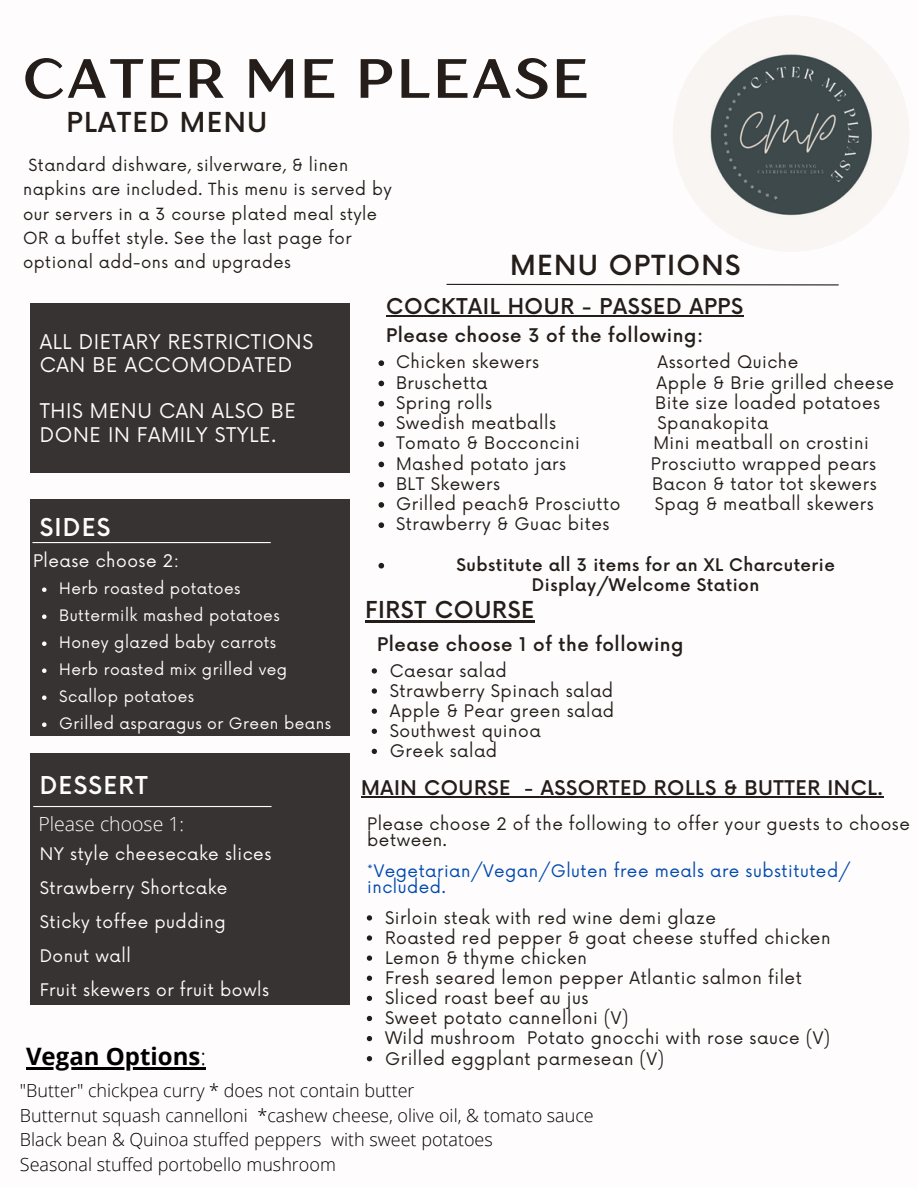
<style>
.page{position:relative;width:918px;height:1188px;background:#fff}
.page>*{position:absolute;margin:0;border:0;box-sizing:border-box;transform-origin:0 0}
.t1{font:700 55.2px "TT Drugs";letter-spacing:.06em;color:#241d19}
.t2{font:500 27px "Now";letter-spacing:.05em;color:#241d19}
.t3{font:500 26.85px "Now";letter-spacing:.05em;color:#241d19}
.t4{font:700 24px "Open Sans";color:#000}
.t5{font:500 24px "Now";letter-spacing:.05em;color:#fefcfd}
.t6{font:500 22.8px "Now";letter-spacing:.03em;color:#241d19}
.t7{font:500 21.3px "Now";letter-spacing:.03em;color:#241d19}
.t8{font:19.8px/23.2px "Now";letter-spacing:.03em;color:#fefcfd}
.t9{font:500 19.8px "Now";letter-spacing:.03em;color:#241d19}
.t10{font:300 19.5px "Open Sans";color:#fefcfd}
.t11{font:500 18.3px "Now";letter-spacing:.03em;color:#241d19}
.t12{font:300 18px "Open Sans";color:#000}
.t13{font:16.95px "Now";letter-spacing:.03em;color:#241d19}
.t14{font:16.95px "Now";letter-spacing:.03em;color:#fefcfd}
.t15{font:500 16.95px/20.2px "Now";letter-spacing:.03em;color:#241d19;text-align:center}
.t16{font:16.8px/15.8px "Now";letter-spacing:.03em;color:#241d19}
.t17{font:16.8px/15.8px "Now";letter-spacing:.03em;color:#004aad}
.t18{font:16.35px/24.2px "Now";letter-spacing:.03em;color:#241d19}
.t19{font:15.45px "Now";letter-spacing:.03em;color:#fefcfd}
.s1{font-weight:300}
</style>
<div class="page">
<div style="left:30px;top:303px;width:320px;height:170px;background:#373332"></div>
<div style="left:30px;top:499px;width:320px;height:236px;background:#373332"></div>
<div style="left:30px;top:753px;width:320px;height:252px;background:#373332"></div>
<svg style="left:446px;top:283px;width:393px;height:3px"></svg>
<hr style="left:33px;top:542px;width:237px;height:1px;background:#fefcfd">
<hr style="left:34px;top:806px;width:237px;height:1px;background:#fefcfd">
<img style="left:673px;top:15px;width:236px;height:237px;border-radius:50%">
<svg style="left:42px;top:587px;width:5px;height:5px"></svg>
<svg style="left:42px;top:614px;width:5px;height:5px"></svg>
<svg style="left:42px;top:641px;width:5px;height:5px"></svg>
<svg style="left:42px;top:668px;width:5px;height:5px"></svg>
<svg style="left:42px;top:695px;width:5px;height:5px"></svg>
<svg style="left:42px;top:722px;width:5px;height:5px"></svg>
<hr style="left:386px;top:315px;width:358px;height:1px;background:#241d19">
<hr style="left:365px;top:621px;width:170px;height:2px;background:#241d19">
<svg style="left:379px;top:360px;width:5px;height:6px"></svg>
<svg style="left:379px;top:381px;width:5px;height:5px"></svg>
<svg style="left:379px;top:401px;width:5px;height:6px"></svg>
<svg style="left:379px;top:421px;width:5px;height:6px"></svg>
<svg style="left:379px;top:441px;width:5px;height:6px"></svg>
<svg style="left:379px;top:462px;width:5px;height:5px"></svg>
<svg style="left:379px;top:482px;width:5px;height:6px"></svg>
<svg style="left:379px;top:502px;width:5px;height:6px"></svg>
<svg style="left:379px;top:522px;width:5px;height:6px"></svg>
<svg style="left:379px;top:563px;width:5px;height:6px"></svg>
<svg style="left:372px;top:668px;width:5px;height:6px"></svg>
<svg style="left:372px;top:688px;width:5px;height:6px"></svg>
<svg style="left:372px;top:709px;width:5px;height:5px"></svg>
<svg style="left:372px;top:729px;width:5px;height:5px"></svg>
<svg style="left:372px;top:749px;width:5px;height:5px"></svg>
<hr style="left:361px;top:796px;width:150px;height:1px;background:#241d19">
<svg style="left:511px;top:796px;width:13px;height:1px"></svg>
<hr style="left:524px;top:796px;width:360px;height:1px;background:#241d19">
<svg style="left:367px;top:915px;width:5px;height:6px"></svg>
<svg style="left:367px;top:935px;width:5px;height:6px"></svg>
<svg style="left:367px;top:956px;width:5px;height:5px"></svg>
<svg style="left:367px;top:976px;width:5px;height:5px"></svg>
<svg style="left:367px;top:996px;width:5px;height:5px"></svg>
<svg style="left:367px;top:1016px;width:5px;height:5px"></svg>
<svg style="left:367px;top:1036px;width:5px;height:5px"></svg>
<svg style="left:367px;top:1056px;width:5px;height:5px"></svg>
<hr style="left:26px;top:1067px;width:174px;height:3px;background:#000">
<svg style="left:200px;top:1067px;width:6px;height:3px"></svg>
<h2 class="t1" style="left:23px;top:44px;width:566px">CATER ME PLEASE</h2>
<p class="t3" style="left:66px;top:108px;width:202px">PLATED MENU</p>
<h1 class="t18" style="left:23px;top:154px;width:370px;text-indent:5px">Standard dishware, silverware, &amp; linen napkins are included. This menu is served by our servers in a 3 course plated meal style OR a buffet style. See the last page for optional add-ons and upgrades</h1>
<p class="t2" style="left:510px;top:250px;width:232px">MENU OPTIONS</p>
<p class="t7" style="left:386px;top:295px;width:358px">COCKTAIL HOUR - PASSED APPS</p>
<p class="t11" style="left:386px;top:325px;width:319px">Please choose 3 of the following:</p>
<p class="t8" style="left:40px;top:331px;width:275px">ALL DIETARY RESTRICTIONS<br>CAN BE ACCOMODATED</p>
<h3 class="t8" style="left:40px;top:401px;width:258px">THIS MENU CAN ALSO BE<br>DONE IN FAMILY STYLE.</h3>
<p class="t13" style="left:396px;top:353px;width:145px">Chicken skewers</p>
<p class="t13" style="left:657px;top:353px;width:142px">Assorted Quiche</p>
<p class="t13" style="left:396px;top:373px;width:93px">Bruschetta</p>
<p class="t13" style="left:656px;top:373px;width:239px">Apple &amp; Brie grilled cheese</p>
<p class="t13" style="left:396px;top:393px;width:98px">Spring rolls</p>
<p class="t13" style="left:655px;top:393px;width:226px">Bite size loaded potatoes</p>
<p class="t13" style="left:396px;top:413px;width:161px">Swedish meatballs</p>
<p class="t13" style="left:657px;top:413px;width:112px">Spanakopita</p>
<p class="t13" style="left:396px;top:434px;width:185px">Tomato &amp; Bocconcini</p>
<p class="t13" style="left:653px;top:434px;width:217px">Mini meatball on crostini</p>
<p class="t13" style="left:396px;top:454px;width:172px">Mashed potato jars</p>
<p class="t13" style="left:651px;top:454px;width:227px">Prosciutto wrapped pears</p>
<p class="t13" style="left:396px;top:474px;width:106px">BLT Skewers</p>
<p class="t13" style="left:652px;top:474px;width:226px">Bacon &amp; tator tot skewers</p>
<p class="t13" style="left:396px;top:494px;width:226px">Grilled peach&amp; Prosciutto</p>
<p class="t13" style="left:655px;top:494px;width:221px">Spag &amp; meatball skewers</p>
<p class="t13" style="left:396px;top:515px;width:215px">Strawberry &amp; Guac bites</p>
<p class="t15" style="left:456px;top:556px;width:380px">Substitute all 3 items for an XL Charcuterie<br>Display/Welcome Station</p>
<h2 class="t5" style="left:40px;top:514px;width:72px">SIDES</h2>
<h6 class="t14" style="left:33px;top:552px;width:148px">Please choose 2:</h6>
<h3 class="t19" style="left:59px;top:580px;width:183px">Herb roasted potatoes</h3>
<p class="t19" style="left:59px;top:607px;width:222px">Buttermilk mashed potatoes</p>
<p class="t19" style="left:59px;top:634px;width:219px">Honey glazed baby carrots</p>
<p class="t19" style="left:59px;top:661px;width:230px">Herb roasted mix grilled veg</p>
<p class="t19" style="left:59px;top:688px;width:137px">Scallop potatoes</p>
<p class="t19" style="left:59px;top:715px;width:274px">Grilled asparagus or Green beans</p>
<h4 class="t6" style="left:365px;top:598px;width:171px">FIRST COURSE</h4>
<h5 class="t11" style="left:377px;top:634px;width:308px">Please choose 1 of the following</h5>
<p class="t13" style="left:390px;top:661px;width:119px">Caesar salad</p>
<h3 class="t13" style="left:390px;top:681px;width:225px">Strawberry Spinach salad</h3>
<p class="t13" style="left:390px;top:701px;width:226px">Apple &amp; Pear green salad</p>
<p class="t13" style="left:390px;top:721px;width:152px">Southwest quinoa</p>
<p class="t13" style="left:390px;top:742px;width:109px">Greek salad</p>
<p class="t9" style="left:361px;top:777px;width:523px">MAIN COURSE - ASSORTED ROLLS &amp; BUTTER INCL.</p>
<p class="t16" style="left:367px;top:817px;width:544px">Please choose 2 of the following to offer your guests to choose between.</p>
<p class="t17" style="left:367px;top:864px;width:485px">*Vegetarian/Vegan/Gluten free meals are substituted/ included.</p>
<h5 class="t13" style="left:385px;top:908px;width:332px">Sirloin steak with red wine demi glaze</h5>
<p class="t13" style="left:385px;top:928px;width:447px">Roasted red pepper &amp; goat cheese stuffed chicken</p>
<p class="t13" style="left:385px;top:948px;width:203px">Lemon &amp; thyme chicken</p>
<p class="t13" style="left:385px;top:968px;width:418px">Fresh seared lemon pepper Atlantic salmon filet</p>
<p class="t13" style="left:385px;top:989px;width:205px">Sliced roast beef au jus</p>
<p class="t13" style="left:385px;top:1009px;width:245px">Sweet potato cannelloni (V)</p>
<p class="t13" style="left:385px;top:1029px;width:447px">Wild mushroom Potato gnocchi with rose sauce (V)</p>
<p class="t13" style="left:385px;top:1049px;width:281px">Grilled eggplant parmesean (V)</p>
<h6 class="t5" style="left:40px;top:772px;width:110px">DESSERT</h6>
<p class="t10" style="left:38px;top:810px;width:147px">Please choose 1:</p>
<p class="t14" style="left:40px;top:845px;width:233px">NY style cheesecake slices</p>
<p class="t14" style="left:40px;top:878px;width:189px">Strawberry Shortcake</p>
<p class="t14" style="left:40px;top:912px;width:188px">Sticky toffee pudding</p>
<p class="t14" style="left:40px;top:946px;width:93px">Donut wall</p>
<p class="t14" style="left:40px;top:980px;width:231px">Fruit skewers or fruit bowls</p>
<p class="t4" style="left:26px;top:1039px;width:182px">Vegan Options<span class="s1">:</span></p>
<p class="t12" style="left:20px;top:1078px;width:396px">"Butter" chickpea curry * does not contain butter</p>
<p class="t12" style="left:20px;top:1102px;width:575px">Butternut squash cannelloni *cashew cheese, olive oil, &amp; tomato sauce</p>
<p class="t12" style="left:20px;top:1127px;width:475px">Black bean &amp; Quinoa stuffed peppers with sweet potatoes</p>
<p class="t12" style="left:20px;top:1152px;width:317px">Seasonal stuffed portobello mushroom</p>
</div>
